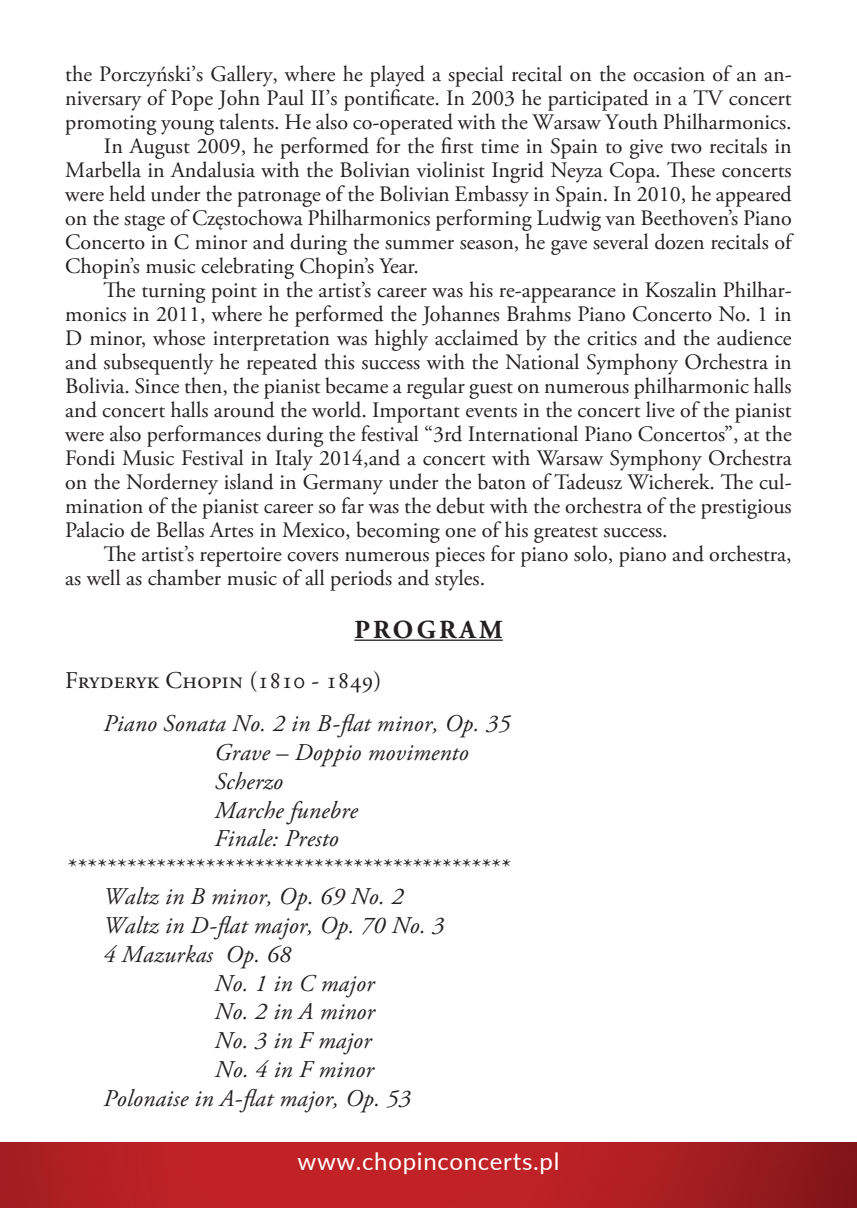
<style>
.page{position:relative;width:857px;height:1208px;background:#fff}
.page>*{position:absolute;margin:0;border:0;box-sizing:border-box;transform-origin:0 0}
.t1{font:700 26px "Adobe Garamond Pro";letter-spacing:.125em;color:#231f20}
.t2{font:italic 24px "Adobe Garamond Pro";letter-spacing:.01em;color:#231f20}
.t3{font:24px "Adobe Garamond Pro";letter-spacing:.01em;color:#231f20}
.t4{font:24px "Lato";letter-spacing:.03em;color:#fff}
.t5{font:22px/24px "Adobe Garamond Pro";color:#231f20;text-align:justify}
</style>
<div class="page">
<img style="left:0;top:1142px;width:856px;height:66px">
<hr style="left:354px;top:639px;width:148px;height:2px;background:#231f20">
<p class="t5" style="left:65px;top:63px;width:727px">the Porczyński’s Gallery, where he played a special recital on the occasion of an an&shy;niversary of Pope John Paul II’s pontificate. In 2003 he participated in a TV concert promoting young talents. He also co‐operated with the Warsaw Youth Philharmonics.</p>
<p class="t5" style="left:65px;top:135px;width:727px;text-indent:39px">In August 2009, he performed for the first time in Spain to give two recitals in Marbella in Andalusia with the Bolivian violinist Ingrid Neyza Copa. These concerts were held under the patronage of the Bolivian Embassy in Spain. In 2010, he appeared on the stage of Częstochowa Philharmonics performing Ludwig van Beethoven’s Piano Concerto in C minor and during the summer season, he gave several dozen recitals of Chopin’s music celebrating Chopin’s Year.</p>
<p class="t5" style="left:65px;top:279px;width:727px;text-indent:38px">The turning point in the artist’s career was his re‐appearance in Koszalin Philhar&shy;monics in 2011, where he performed the Johannes Brahms Piano Concerto No. 1 in D minor, whose interpretation was highly acclaimed by the critics and the audience and subsequently he repeated this success with the National Symphony Orchestra in Bolivia. Since then, the pianist became a regular guest on numerous philharmonic halls and concert halls around the world. Important events in the concert live of the pianist were also performances during the festival “3rd International Piano Concertos”, at the Fondi Music Festival in Italy 2014,and a concert with Warsaw Symphony Orchestra on the Norderney island in Germany under the baton of Tadeusz Wicherek. The cul&shy;mination of the pianist career so far was the debut with the orchestra of the prestigious Palacio de Bellas Artes in Mexico, becoming one of his greatest success.</p>
<p class="t5" style="left:65px;top:543px;width:727px;text-indent:38px">The artist’s repertoire covers numerous pieces for piano solo, piano and orchestra, as well as chamber music of all periods and styles.</p>
<p class="t1" style="left:354px;top:614px;width:150px">PROGRAM</p>
<p class="t3" style="left:65px;top:666px;width:317px">Fryderyk Chopin (1810 - 1849)</p>
<p class="t2" style="left:103px;top:709px;width:408px">Piano Sonata No. 2 in B-flat minor, Op. 35</p>
<p class="t2" style="left:214px;top:738px;width:255px">Grave – Doppio movimento</p>
<p class="t2" style="left:214px;top:767px;width:70px">Scherzo</p>
<p class="t2" style="left:214px;top:795px;width:144px">Marche funebre</p>
<p class="t2" style="left:214px;top:824px;width:126px">Finale: Presto</p>
<p class="t2" style="left:65px;top:853px;width:444px">*********************************************</p>
<p class="t2" style="left:103px;top:882px;width:301px">Waltz in B minor, Op. 69 No. 2</p>
<p class="t2" style="left:103px;top:911px;width:342px">Waltz in D-flat major, Op. 70 No. 3</p>
<p class="t2" style="left:103px;top:939px;width:189px">4 Mazurkas Op. 68</p>
<p class="t2" style="left:214px;top:968px;width:161px">No. 1 in C major</p>
<p class="t2" style="left:214px;top:997px;width:162px">No. 2 in A minor</p>
<p class="t2" style="left:214px;top:1026px;width:158px">No. 3 in F major</p>
<p class="t2" style="left:214px;top:1055px;width:160px">No. 4 in F minor</p>
<p class="t2" style="left:103px;top:1083px;width:309px">Polonaise in A-flat major, Op. 53</p>
<p class="t4" style="left:297px;top:1143px;width:263px">www.chopinconcerts.pl</p>
</div>
